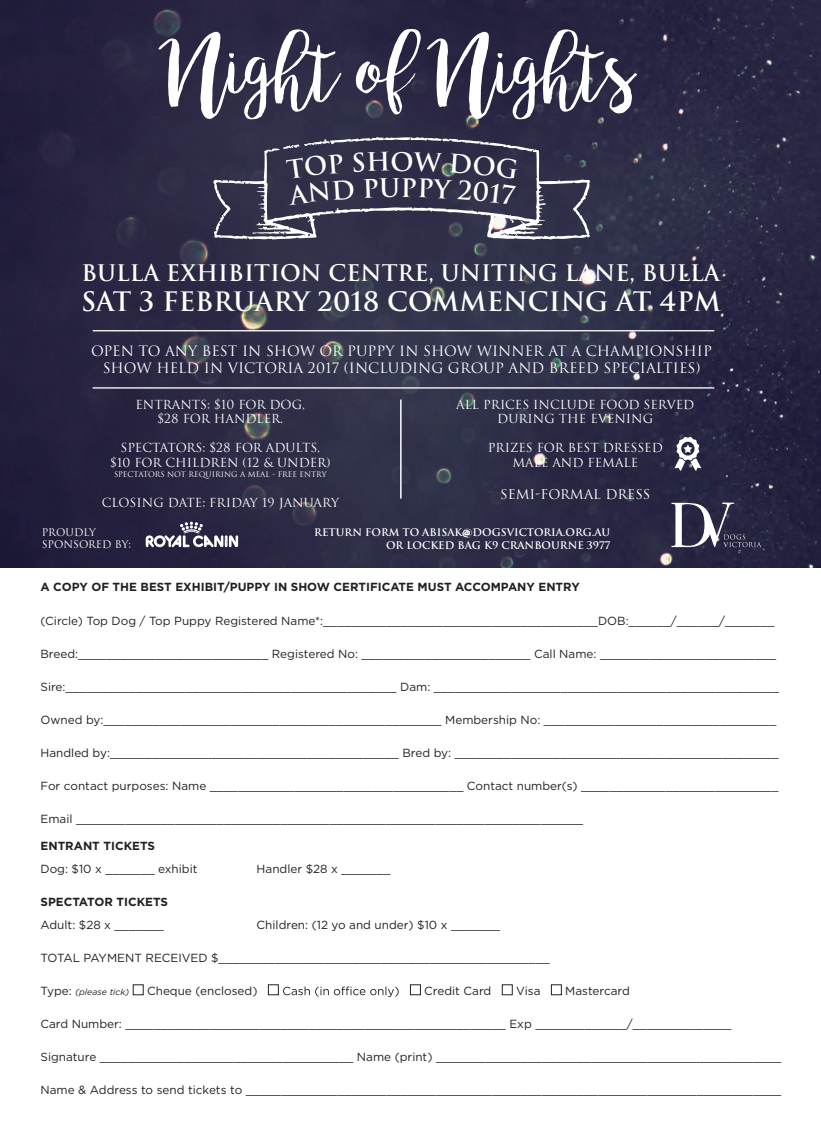
<style>
.page{position:relative;width:821px;height:1123px;background:#fff}
.page>*{position:absolute;margin:0;border:0;box-sizing:border-box;transform-origin:0 0}
.t1{font:82.8px "bromello";color:#fff}
.t2{font:700 26.1px "Trajan";color:#fff}
.t3{font:700 25.05px "Trajan";color:#fff}
.t4{font:700 22.35px "Trajan";color:#fff}
.t5{font:13.95px/16.8px "Trajan";color:#fff;text-align:center}
.t6{font:13.2px "Trajan";color:#fff}
.t7{font:12.15px/14.5px "Trajan";color:#fff;text-align:center}
.t8{font:11.7px "Gotham";color:#231f20}
.t9{font:700 11.7px "Gotham";color:#231f20}
.t10{font:700 10.2px/12.3px "Trajan";color:#fff;text-align:right}
.t11{font:10.2px/12.3px "Trajan";color:#fff}
.t12{font:italic 8.85px "Gotham";color:#231f20}
.t13{font:7.5px "Trajan";color:#fff}
.s1{font-family:"Myriad Pro";font-weight:400}
.s2{font-style:normal;font-size:11.7px}
</style>
<div class="page">
<img style="left:0;top:0;width:821px;height:567px">
<svg style="left:213px;top:136px;width:377px;height:104px;background:#4c4b61"></svg>
<hr style="left:93px;top:330px;width:621px;height:1px;background:#fff">
<hr style="left:93px;top:387px;width:621px;height:1px;background:#fff">
<svg style="left:674px;top:436px;width:27px;height:35px"></svg>
<hr style="left:400px;top:399px;width:1px;height:99px;background:#fff">
<div style="left:133px;top:984px;width:11px;height:11px;border:1px solid #231f20"></div>
<div style="left:268px;top:984px;width:11px;height:11px;border:1px solid #231f20"></div>
<svg style="left:283px;top:986px;width:116px;height:11px"></svg>
<div style="left:410px;top:984px;width:11px;height:11px;border:1px solid #231f20"></div>
<div style="left:502px;top:984px;width:10px;height:11px;border:1px solid #231f20"></div>
<div style="left:551px;top:984px;width:10px;height:11px;border:1px solid #231f20"></div>
<svg style="left:146px;top:521px;width:92px;height:26px"></svg>
<svg style="left:671px;top:502px;width:90px;height:45px;background:#535268"></svg>
<div style="left:286px;top:152px;width:232px;height:53px;background:#302f48"></div>
<h1 class="t1" style="left:168px;top:19px;width:468px">Night of Nights</h1>
<h3 class="t3" style="left:390px;top:146px;width:25px">O</h3>
<h3 class="t4" style="left:81px;top:258px;width:640px">BULLA EXHIBITION CENTRE, UNITING LANE, BULLA</h3>
<h2 class="t2" style="left:81px;top:286px;width:641px">SAT 3 FEBRUARY 2018 COMMENCING AT 4PM</h2>
<p class="t5" style="left:91px;top:342px;width:622px">OPEN TO ANY BEST IN SHOW OR PUPPY IN SHOW WINNER AT A CHAMPIONSHIP<br>SHOW HELD IN VICTORIA 2017 (INCLUDING GROUP AND BREED SPECIALTIES)</p>
<p class="t7" style="left:135px;top:397px;width:171px">ENTRANTS: $10 FOR DOG, $28 FOR HANDLER.</p>
<p class="t7" style="left:110px;top:441px;width:222px">SPECTATORS: $28 FOR ADULTS, $10 FOR CHILDREN (12 &amp; UNDER)</p>
<p class="t13" style="left:114px;top:470px;width:214px">SPECTATORS NOT REQUIRING A MEAL - FREE ENTRY</p>
<p class="t7" style="left:102px;top:495px;width:239px">CLOSING DATE: FRIDAY 19 JANUARY</p>
<p class="t7" style="left:456px;top:397px;width:240px">ALL PRICES INCLUDE FOOD SERVED<br>DURING THE EVENING</p>
<p class="t7" style="left:488px;top:441px;width:177px">PRIZES FOR BEST DRESSED<br>MALE AND FEMALE</p>
<p class="t6" style="left:500px;top:486px;width:152px">SEMI-FORMAL DRESS</p>
<p class="t10" style="left:314px;top:526px;width:297px">R E T U R N F O R M T O A B ASI K<span class="s1">@</span> DOGSVICTORIA.ORG.AU<br>OR LOCKED BAG K9 CRANBOURNE 3977</p>
<p class="t11" style="left:42px;top:526px;width:91px">PROUDLY<br>SPONSORED BY:</p>
<p class="t9" style="left:40px;top:579px;width:541px">A COPY OF THE BEST EXHIBIT/PUPPY IN SHOW CERTIFICATE MUST ACCOMPANY ENTRY</p>
<p class="t8" style="left:40px;top:613px;width:735px">(Circle) Top Dog / Top Puppy Registered Name*:_______________________________________DOB:______/______/_______</p>
<p class="t8" style="left:40px;top:646px;width:737px">Breed:___________________________ Registered No: ________________________ Call Name: _________________________</p>
<p class="t8" style="left:40px;top:679px;width:740px">Sire:_______________________________________________ Dam: _________________________________________________</p>
<p class="t8" style="left:40px;top:712px;width:737px">Owned by:________________________________________________ Membership No: _________________________________</p>
<p class="t8" style="left:40px;top:745px;width:739px">Handled by:_________________________________________ Bred by: ______________________________________________</p>
<p class="t8" style="left:41px;top:778px;width:739px">For contact purposes: Name ____________________________________ Contact number(s) ____________________________</p>
<p class="t8" style="left:41px;top:811px;width:544px">Email ________________________________________________________________________</p>
<p class="t9" style="left:41px;top:838px;width:116px">ENTRANT TICKETS</p>
<p class="t8" style="left:41px;top:861px;width:158px">Dog: $10 x _______ exhibit</p>
<p class="t8" style="left:257px;top:861px;width:136px">Handler $28 x _______</p>
<p class="t9" style="left:41px;top:894px;width:129px">SPECTATOR TICKETS</p>
<p class="t8" style="left:41px;top:917px;width:125px">Adult: $28 x _______</p>
<p class="t8" style="left:257px;top:917px;width:245px">Children: (12 yo and under) $10 x _______</p>
<p class="t8" style="left:41px;top:950px;width:511px">TOTAL PAYMENT RECEIVED $_______________________________________________</p>
<p class="t12" style="left:41px;top:986px;width:90px"><span class="s2">Type:</span> (please tick)</p>
<p class="t8" style="left:147px;top:983px;width:112px">Cheque (enclosed)</p>
<p class="t8" style="left:424px;top:983px;width:69px">Credit Card</p>
<p class="t8" style="left:516px;top:983px;width:26px">Visa</p>
<p class="t8" style="left:565px;top:983px;width:66px">Mastercard</p>
<p class="t8" style="left:40px;top:1016px;width:692px">Card Number: ______________________________________________________ Exp _____________/______________</p>
<p class="t8" style="left:40px;top:1049px;width:742px">Signature ____________________________________ Name (print) _________________________________________________</p>
<p class="t8" style="left:40px;top:1082px;width:742px">Name &amp; Address to send tickets to ____________________________________________________________________________</p>
</div>
